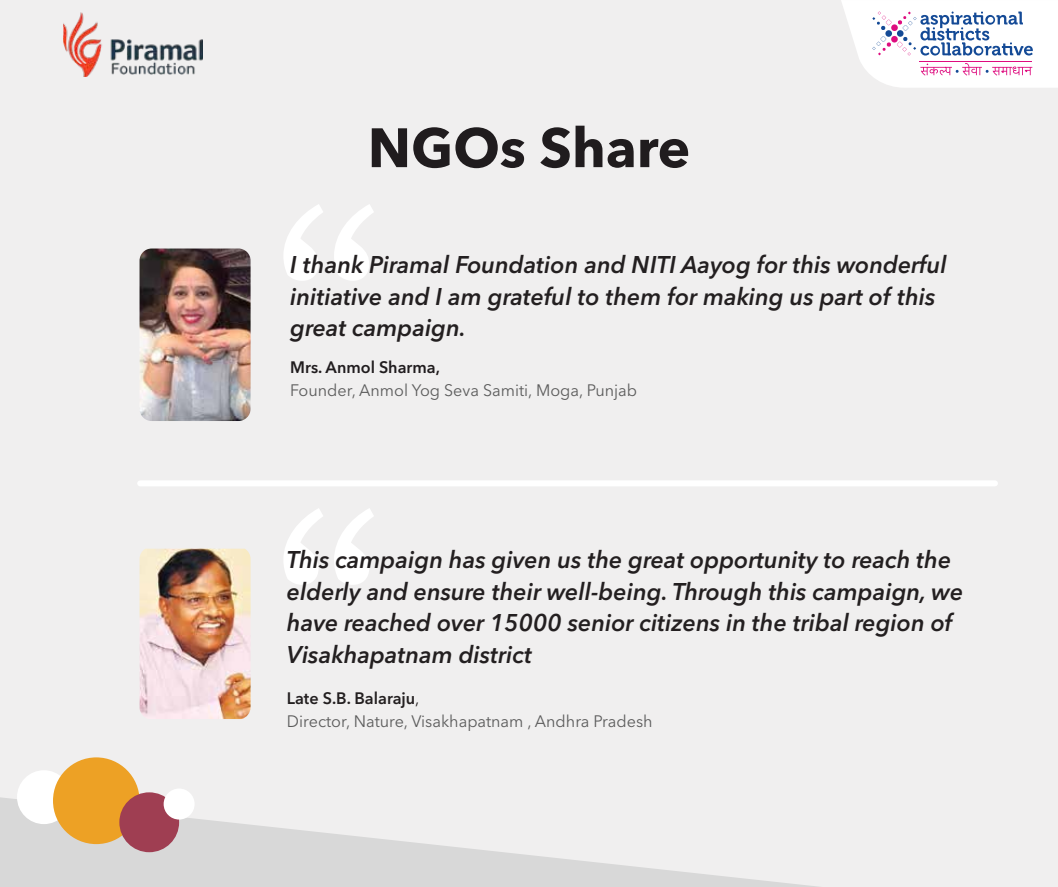
<style>
.page{position:relative;width:1058px;height:887px;background:#fff}
.page>*{position:absolute;margin:0;border:0;box-sizing:border-box;transform-origin:0 0}
.t1{font:700 54.75px "Avenir Next LT Pro";color:#201c1e}
.t2{font:italic 600 24px/31.5px "Avenir Next LT Pro";color:#231f20}
.t3{font:16.5px/23px "Avenir Next LT Pro";color:#5c5c5c}
.t4{font:600 16.5px "Avenir Next LT Pro";color:#201c1e}
.s1{font-weight:600;color:#231f20}
.s2{color:#231f20}
</style>
<div class="page">
<div style="left:0;top:0;width:1058px;height:886px;background:#f0efef"></div>
<svg style="left:0;top:797px;width:810px;height:89px"></svg>
<div style="left:17px;top:770px;width:54px;height:54px;background:#fff;border-radius:27px"></div>
<div style="left:53px;top:757px;width:87px;height:87px;background:#eda125;border-radius:43px"></div>
<div style="left:119px;top:792px;width:60px;height:60px;background:#9f3e52;border-radius:30px"></div>
<div style="left:164px;top:788px;width:31px;height:31px;background:#fff;border-radius:15px"></div>
<svg style="left:284px;top:204px;width:90px;height:77px"></svg>
<svg style="left:284px;top:508px;width:90px;height:77px"></svg>
<img style="left:139px;top:248px;width:111px;height:173px">
<img style="left:139px;top:548px;width:111px;height:171px">
<div style="left:140px;top:480px;width:855px;height:6px;background:#fff"></div>
<svg style="left:841px;top:0;width:217px;height:88px"></svg>
<hr style="left:919px;top:61px;width:113px;height:1px;background:#de0c7f">
<img style="left:64px;top:13px;width:139px;height:64px">
<h1 class="t1" style="left:368px;top:114px;width:324px">NGOs Share</h1>
<p class="t2" style="left:290px;top:249px;width:658px">I thank Piramal Foundation and NITI Aayog for this wonderful initiative and I am grateful to them for making us part of this great campaign.</p>
<p class="t4" style="left:290px;top:357px;width:151px">Mrs. Anmol Sharma,</p>
<p class="t3" style="left:290px;top:379px;width:348px">Founder, Anmol Yog Seva Samiti, Moga, Punjab</p>
<p class="t2" style="left:287px;top:544px;width:677px">This campaign has given us the great opportunity to reach the elderly and ensure their well-being. Through this campaign, we have reached over 15000 senior citizens in the tribal region of Visakhapatnam district</p>
<p class="t3" style="left:287px;top:687px;width:367px"><span class="s1">Late S.B. Balaraju</span><span class="s2">,<br></span>Director, Nature, Visakhapatnam , Andhra Pradesh</p>
</div>
